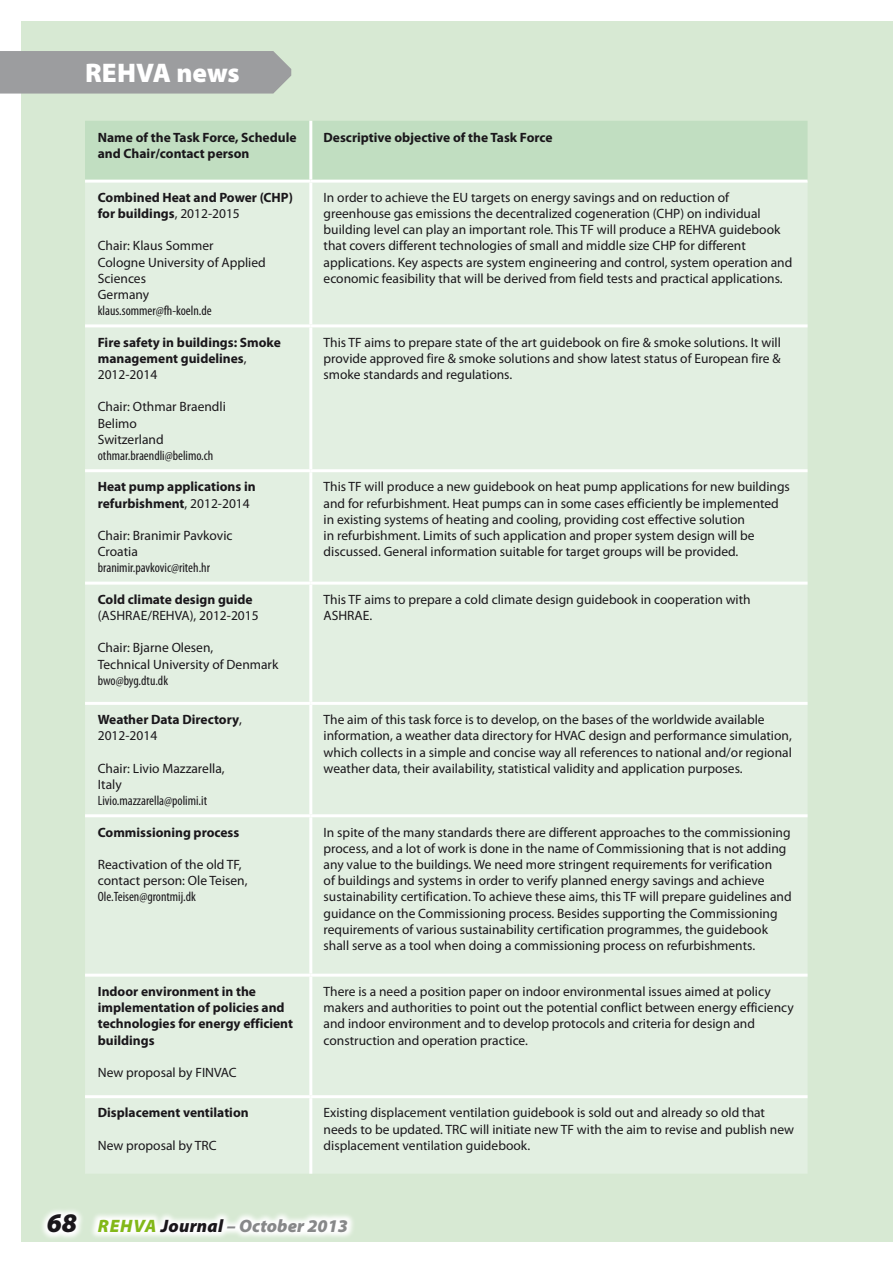
<style>
.page{position:relative;width:893px;height:1263px;background:#fff}
.page>*{position:absolute;margin:0;border:0;box-sizing:border-box;transform-origin:0 0}
.t1{font:900 27px "Myriad Pro";letter-spacing:-.005em;color:#fff}
.t2{font:italic 900 18px "Myriad Pro";letter-spacing:.015em;color:#878889}
.t3{font:13.5px/16.2px "Myriad Pro";color:#1a171b}
.t4{font:700 13.5px/16.2px "Myriad Pro";color:#1a171b}
.t5{font:condensed 13.5px "Myriad Pro";color:#1a171b}
.s1{font-weight:400}
.s2{font-size:27px;color:#1a171b}
.s3{color:#83b819}
.s4{color:#1a171b}
</style>
<div class="page">
<div style="left:21px;top:21px;width:872px;height:1221px;background:#d7e9d3"></div>
<div style="left:85px;top:121px;width:722px;height:59px;background:#c1dec1"></div>
<div style="left:85px;top:183px;width:722px;height:991px;background:#e2efe1"></div>
<hr style="left:309px;top:121px;width:3px;height:59px;background:#fff">
<hr style="left:85px;top:180px;width:226px;height:3px;background:#fff">
<hr style="left:311px;top:180px;width:496px;height:3px;background:#fff">
<hr style="left:309px;top:183px;width:3px;height:141px;background:#fff">
<hr style="left:85px;top:324px;width:226px;height:3px;background:#fff">
<hr style="left:311px;top:324px;width:496px;height:3px;background:#fff">
<hr style="left:309px;top:327px;width:3px;height:142px;background:#fff">
<hr style="left:85px;top:469px;width:226px;height:3px;background:#fff">
<hr style="left:311px;top:469px;width:496px;height:3px;background:#fff">
<hr style="left:309px;top:472px;width:3px;height:110px;background:#fff">
<hr style="left:85px;top:582px;width:226px;height:3px;background:#fff">
<hr style="left:311px;top:582px;width:496px;height:3px;background:#fff">
<hr style="left:309px;top:585px;width:3px;height:117px;background:#fff">
<hr style="left:85px;top:702px;width:226px;height:3px;background:#fff">
<hr style="left:311px;top:702px;width:496px;height:3px;background:#fff">
<hr style="left:309px;top:705px;width:3px;height:109px;background:#fff">
<hr style="left:85px;top:814px;width:226px;height:3px;background:#fff">
<hr style="left:311px;top:814px;width:496px;height:3px;background:#fff">
<hr style="left:309px;top:817px;width:3px;height:157px;background:#fff">
<hr style="left:85px;top:974px;width:226px;height:3px;background:#fff">
<hr style="left:311px;top:974px;width:496px;height:3px;background:#fff">
<hr style="left:309px;top:977px;width:3px;height:118px;background:#fff">
<hr style="left:85px;top:1095px;width:226px;height:3px;background:#fff">
<hr style="left:311px;top:1095px;width:496px;height:3px;background:#fff">
<hr style="left:309px;top:1098px;width:3px;height:76px;background:#fff">
<svg style="left:92px;top:1214px;width:261px;height:23px;fill:#f9fbf8"></svg>
<svg style="left:42px;top:1210px;width:40px;height:28px"></svg>
<div style="left:0;top:51px;width:291px;height:43px;background:#9c9d9f"></div>
<h1 class="t1" style="left:85px;top:54px;width:156px">REHVA news</h1>
<p class="t4" style="left:98px;top:128px;width:200px">Name of the Task Force, Schedule and Chair/contact person</p>
<p class="t4" style="left:324px;top:128px;width:231px">Descriptive objective of the Task Force</p>
<p class="t4" style="left:98px;top:189px;width:197px">Combined Heat and Power (CHP) for buildings<span class="s1">, 2012-2015</span></p>
<p class="t3" style="left:98px;top:238px;width:170px">Chair: Klaus Sommer<br>Cologne University of Applied<br>Sciences<br>Germany</p>
<p class="t5" style="left:98px;top:303px;width:115px">klaus.sommer@fh-koeln.de</p>
<p class="t3" style="left:324px;top:189px;width:470px">I n order to achieve the EU targets on energy savings and on reduction of greenhouse gas emissions the decentralized cogeneration (CHP) on individual building level can play an important role. This TF will produce a REHVA guidebook that covers different technologies of small and middle size CHP for different applications. Key aspects are system engineering and control, system operation and economic feasibility that will be derived from field tests and practical applications.</p>
<p class="t4" style="left:98px;top:334px;width:185px">Fire safety in buildings: Smoke management guidelines<span class="s1">,<br>2012-2014</span></p>
<p class="t3" style="left:98px;top:399px;width:130px">Chair: Othmar Braendli<br>Belimo<br>Switzerland</p>
<p class="t5" style="left:98px;top:447px;width:117px">othmar.braendli@belimo.ch</p>
<p class="t4" style="left:98px;top:478px;width:159px">Heat pump applications in refurbishment<span class="s1">, 2012-2014</span></p>
<p class="t3" style="left:98px;top:527px;width:136px">Chair: Branimir Pavkovic<br>Croatia</p>
<p class="t5" style="left:98px;top:560px;width:114px">branimir.pavkovic@riteh.hr</p>
<p class="t4" style="left:98px;top:591px;width:156px">Cold climate design guide</p>
<p class="t3" style="left:98px;top:607px;width:162px">(ASHRAE/REHVA), 2012-2015</p>
<p class="t3" style="left:98px;top:640px;width:182px">Chair: Bjarne Olesen,<br>Technical University of Denmark</p>
<p class="t5" style="left:98px;top:672px;width:72px">bwo@byg.dtu.dk</p>
<p class="t4" style="left:98px;top:711px;width:146px">Weather Data Directory<span class="s1">,<br>2012-2014</span></p>
<p class="t3" style="left:98px;top:760px;width:128px">Chair: Livio Mazzarella,<br>Italy</p>
<p class="t5" style="left:98px;top:792px;width:111px">Livio.mazzarella@polimi.it</p>
<p class="t4" style="left:98px;top:823px;width:143px">Commissioning process</p>
<p class="t3" style="left:98px;top:856px;width:151px">Reactivation of the old TF, contact person: Ole Teisen,</p>
<p class="t5" style="left:98px;top:889px;width:100px">Ole.Teisen@grontmij.dk</p>
<p class="t4" style="left:98px;top:983px;width:197px">Indoor environment in the implementation of policies and technologies for energy efficient buildings</p>
<p class="t3" style="left:98px;top:1064px;width:112px">New proposal by FINVA</p>
<p class="t3" style="left:229px;top:1064px;width:9px">C</p>
<p class="t4" style="left:98px;top:1104px;width:152px">Displacement ventilation</p>
<p class="t3" style="left:98px;top:1137px;width:120px">New proposal by TRC</p>
<p class="t3" style="left:324px;top:334px;width:459px;text-align:justify">This TF aims to prepare state of the art guidebook on fire &amp; smoke solutions. It will provide approved fire &amp; smoke solutions and show latest status of European fire &amp; smoke standards and regulations.</p>
<p class="t3" style="left:324px;top:479px;width:468px">This TF will produce a new guidebook on heat pump applications for new buildings and for refurbishment. Heat pumps can in some cases efficiently be implemented in existing systems of heating and cooling, providing cost effective solution<br>in refurbishment. Limits of such application and proper system design will be discussed. General information suitable for target groups will be provided.</p>
<p class="t3" style="left:324px;top:591px;width:429px">This TF aims to prepare a cold climate design guidebook in cooperation with<br>ASHRAE.</p>
<p class="t3" style="left:324px;top:711px;width:470px">The aim of this task force is to develop, on the bases of the worldwide available information, a weather data directory for HVAC design and performance simulation, which collects in a simple and concise way all references to national and/or regional weather data, their availability, statistical validity and application purposes.</p>
<p class="t3" style="left:324px;top:824px;width:470px">I n spite of the many standards there are different approaches to the commissioning process, and a lot of work is done in the name of Commissioning that is not adding any value to the buildings. We need more stringent requirements for verification<br>of buildings and systems in order to verify planned energy savings and achieve sustainability certification. To achieve these aims, this TF will prepare guidelines and guidance on the Commissioning process. Besides supporting the Commissioning requirements of various sustainability certification programmes, the guidebook shall serve as a tool when doing a commissioning process on refurbishments.</p>
<p class="t3" style="left:324px;top:983px;width:472px">There is a need a position paper on indoor environmental issues aimed at policy makers and authorities to point out the potential conflict between energy efficiency and indoor environment and to develop protocols and criteria for design and construction and operation practice.</p>
<p class="t3" style="left:324px;top:1104px;width:472px">Existing displacement ventilation guidebook is sold out and already so old that needs to be updated. TRC will initiate new TF with the aim to revise and publish new displacement ventilation guidebook.</p>
<h2 class="t2" style="left:47px;top:1214px;width:303px"><span class="s2">68</span> <span class="s3">REHVA</span> <span class="s4">Journal</span> – October 2013</h2>
</div>
